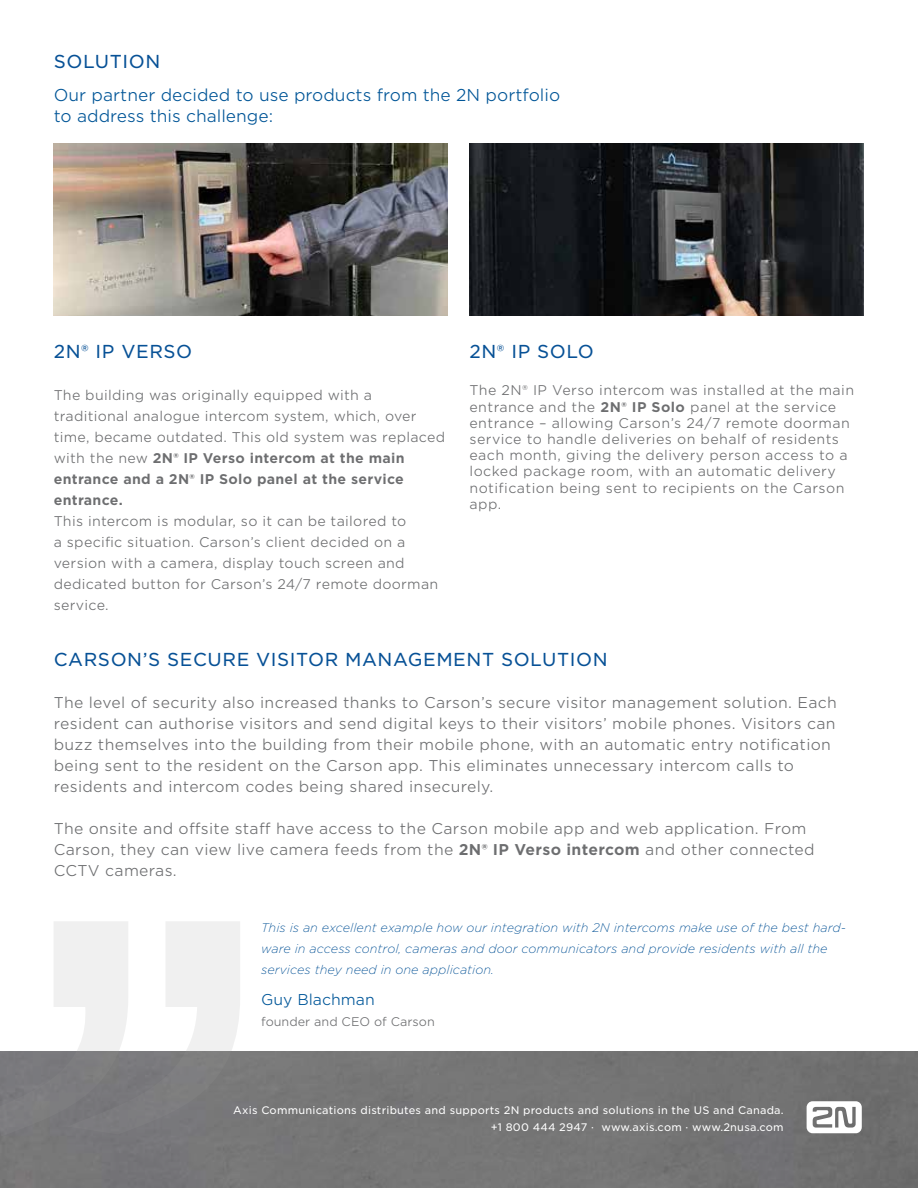
<style>
.page{position:relative;width:918px;height:1188px;background:#fff}
.page>*{position:absolute;margin:0;border:0;box-sizing:border-box;transform-origin:0 0}
.t1{font:18px "Gotham S Sm";letter-spacing:.03em;color:#075196}
.t2{font:300 16.5px/21px "Gotham S Sm";color:#005597}
.t3{font:300 15px/21px "Gotham S Sm";letter-spacing:.02em;color:#6d6e70}
.t4{font:300 15px "Gotham S Sm";color:#005799}
.t5{font:300 13.5px/21px "Gotham S Sm";letter-spacing:.02em;color:#6d6e70}
.t6{font:italic 200 12px/21px "Gotham S Sm";color:#005095}
.t7{font:300 12px "Gotham S Sm";color:#6d6e70}
.t8{font:10.5px/16.5px "Gotham S Sm";letter-spacing:.02em;color:#fff;text-align:right}
.s1{font-weight:700}
</style>
<div class="page">
<div style="left:0;top:1051px;width:918px;height:137px;background:#757576"></div>
<svg style="left:807px;top:1101px;width:55px;height:32px"></svg>
<svg style="left:0;top:921px;width:240px;height:213px"></svg>
<img style="left:470px;top:144px;width:394px;height:171px">
<img style="left:54px;top:144px;width:394px;height:171px">
<h1 class="t1" style="left:54px;top:50px;width:108px">SOLUTION</h1>
<p class="t2" style="left:54px;top:84px;width:508px">Our partner decided to use products from the 2N portfolio to address this challenge:</p>
<h1 class="t1" style="left:54px;top:339px;width:140px">2N® IP VERSO</h1>
<p class="t5" style="left:54px;top:384px;width:393px">The building was originally equipped with a traditional analogue intercom system, which, over time, became outdated. This old system was replaced with the new <span class="s1">2N® IP Verso intercom at the main entrance and a 2N® IP Solo panel at the service entrance.</span></p>
<p class="t5" style="left:54px;top:510px;width:386px">This intercom is modular, so it can be tailored to<br>a specific situation. Carson’s client decided on a version with a camera, display touch screen and dedicated button for Carson’s 24/7 remote doorman service.</p>
<h1 class="t1" style="left:470px;top:339px;width:126px">2N® IP SOLO</h1>
<p class="t5" style="left:470px;top:382px;width:386px;line-height:16.2px">The 2N® IP Verso intercom was installed at the main entrance and the <span class="s1">2N® IP Solo</span> panel at the service entrance – allowing Carson’s 24/7 remote doorman service to handle deliveries on behalf of residents each month, giving the delivery person access to a locked package room, with an automatic delivery notification being sent to recipients on the Carson app.</p>
<h1 class="t1" style="left:54px;top:647px;width:555px">CARSON’S SECURE VISITOR MANAGEMENT SOLUTION</h1>
<p class="t3" style="left:54px;top:691px;width:785px">The level of security also increased thanks to Carson’s secure visitor management solution. Each resident can authorise visitors and send digital keys to their visitors’ mobile phones. Visitors can buzz themselves into the building from their mobile phone, with an automatic entry notification being sent to the resident on the Carson app. This eliminates unnecessary intercom calls to residents and intercom codes being shared insecurely.</p>
<p class="t3" style="left:54px;top:817px;width:762px">The onsite and offsite staff have access to the Carson mobile app and web application. From<br>Carson, they can view live camera feeds from the <span class="s1">2N® IP Verso intercom</span> and other connected<br>CCTV cameras.</p>
<p class="t6" style="left:261px;top:917px;width:587px">This is an excellent example how our integration with 2N intercoms make use of the best hard&shy;ware in access control, cameras and door communicators and provide residents with all the services they need in one application.</p>
<p class="t4" style="left:261px;top:989px;width:115px">Guy Blachman</p>
<p class="t7" style="left:261px;top:1014px;width:175px">founder and CEO of Carson</p>
<p class="t8" style="left:233px;top:1102px;width:552px">Axis Communications distributes and supports 2N products and solutions in the US and Canada. +1 800 444 2947 ∙ www.axis.com ∙ www.2nusa.com</p>
</div>
